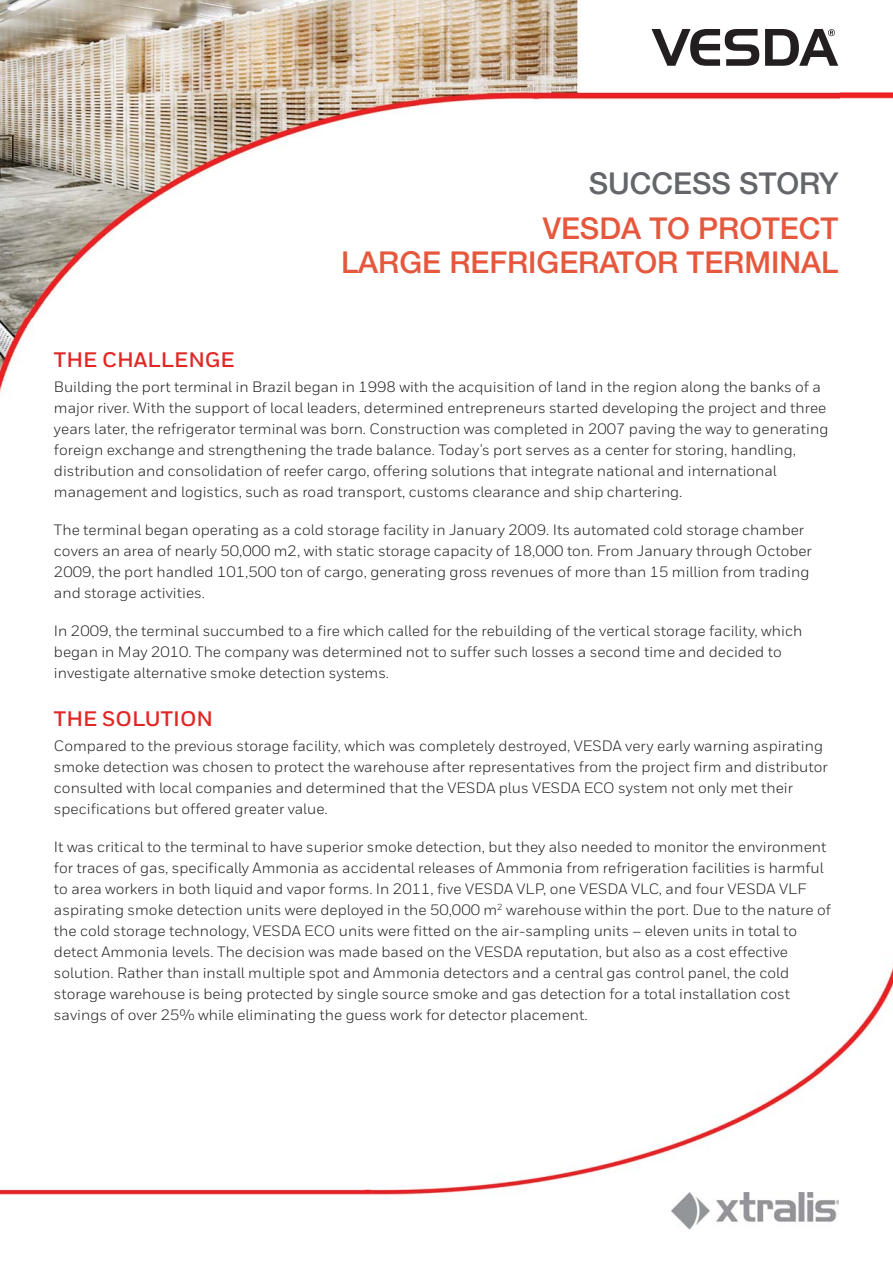
<style>
.page{position:relative;width:893px;height:1263px;background:#fff}
.page>*{position:absolute;margin:0;border:0;box-sizing:border-box;transform-origin:0 0}
.t1{font:500 30px/34.5px "Helvetica Neue LT";color:#e5583d;text-align:right}
.t2{font:500 30px "Helvetica Neue LT";color:#64666a}
.t3{font:700 21px "Honeywell Sans";color:#e12726}
.t4{font:15px/21px "Honeywell Sans";color:#231f20}
</style>
<div class="page">
<img style="left:0;top:0;width:893px;height:394px">
<img style="left:0;top:962px;width:893px;height:233px">
<svg style="left:651px;top:29px;width:108px;height:37px"></svg>
<svg style="left:765px;top:29px;width:73px;height:37px"></svg>
<img style="left:671px;top:1192px;width:168px;height:38px">
<h1 class="t2" style="left:589px;top:166px;width:251px">SUCCESS STORY</h1>
<h1 class="t1" style="left:341px;top:211px;width:499px">VESDA TO PROTECT<br>LARGE REFRIGERATOR TERMINAL</h1>
<h2 class="t3" style="left:54px;top:348px;width:182px">THE CHALLENGE</h2>
<p class="t4" style="left:54px;top:378px;width:776px">Building the port terminal in Brazil began in 1998 with the acquisition of land in the region along the banks of a major river. With the support of local leaders, determined entrepreneurs started developing the project and three years later, the refrigerator terminal was born. Construction was completed in 2007 paving the way to generating foreign exchange and strengthening the trade balance. Today’s port serves as a center for storing, handling, distribution and consolidation of reefer cargo, offering solutions that integrate national and international management and logistics, such as road transport, customs clearance and ship chartering.</p>
<p class="t4" style="left:54px;top:521px;width:759px">The terminal began operating as a cold storage facility in January 2009. Its automated cold storage chamber covers an area of nearly 50,000 m2, with static storage capacity of 18,000 ton. From January through October 2009, the port handled 101,500 ton of cargo, generating gross revenues of more than 15 million from trading and storage activities.</p>
<p class="t4" style="left:54px;top:622px;width:750px">In 2009, the terminal succumbed to a fire which called for the rebuilding of the vertical storage facility, which began in May 2010. The company was determined not to suffer such losses a second time and decided to investigate alternative smoke detection systems.</p>
<h2 class="t3" style="left:54px;top:706px;width:161px">THE SOLUTION</h2>
<p class="t4" style="left:54px;top:736px;width:775px">Compared to the previous storage facility, which was completely destroyed, VESDA very early warning aspirating smoke detection was chosen to protect the warehouse after representatives from the project firm and distributor consulted with local companies and determined that the VESDA plus VESDA ECO system not only met their specifications but offered greater value.</p>
<p class="t4" style="left:54px;top:837px;width:778px">It was critical to the terminal to have superior smoke detection, but they also needed to monitor the environment for traces of gas, specifically Ammonia as accidental releases of Ammonia from refrigeration facilities is harmful to area workers in both liquid and vapor forms. In 2011, five VESDA VLP, one VESDA VLC, and four VESDA VLF aspirating smoke detection units were deployed in the 50,000 m<sup>2</sup> warehouse within the port. Due to the nature of the cold storage technology, VESDA ECO units were fitted on the air-sampling units – eleven units in total to detect Ammonia levels. The decision was made based on the VESDA reputation, but also as a cost effective solution. Rather than install multiple spot and Ammonia detectors and a central gas control panel, the cold storage warehouse is being protected by single source smoke and gas detection for a total installation cost savings of over 25% while eliminating the guess work for detector placement.</p>
</div>
